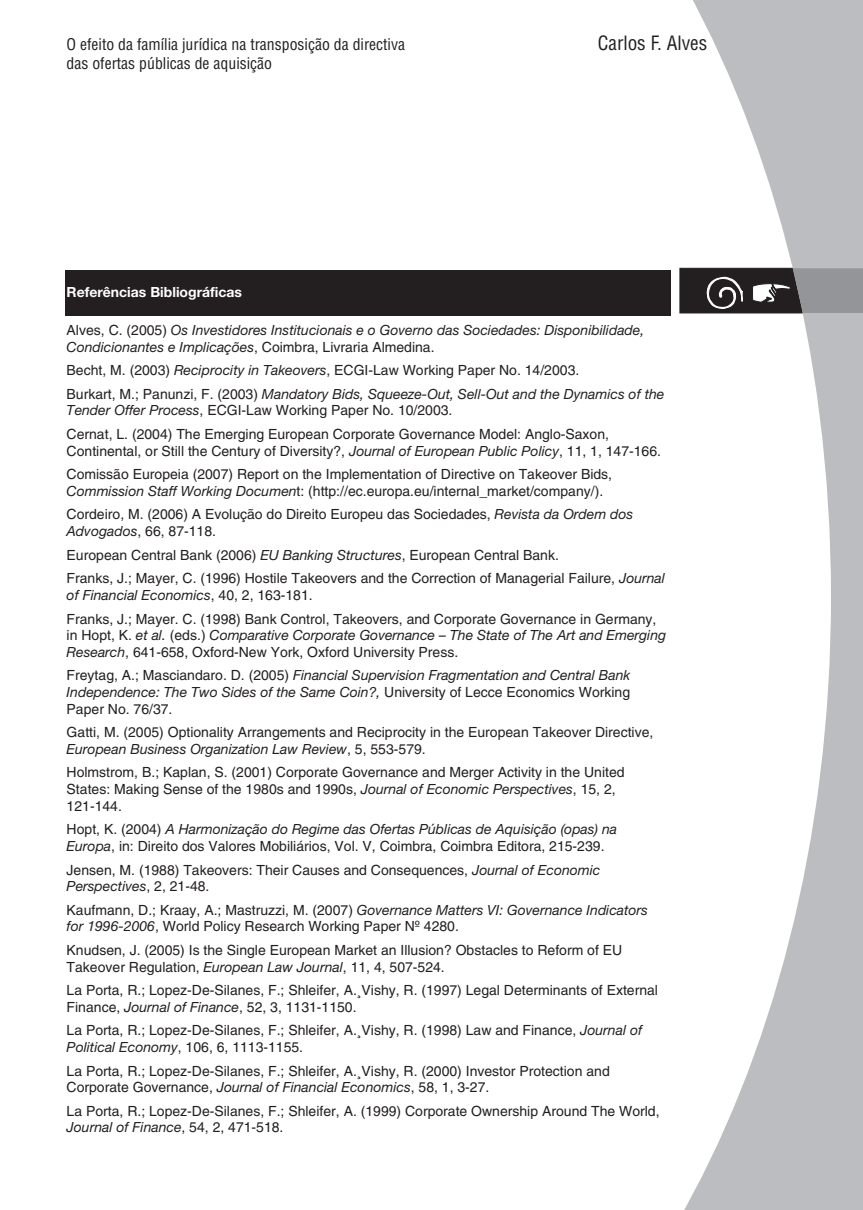
<style>
.page{position:relative;width:863px;height:1210px;background:#fff}
.page>*{position:absolute;margin:0;border:0;box-sizing:border-box;transform-origin:0 0}
.t1{font:condensed 19.25px "Helvetica";color:#231f20}
.t2{font:condensed 15.75px/18.9px "Helvetica";color:#231f20}
.t3{font:14px/23.6px "Helvetica";color:#231f20}
.t4{font:italic 14px/16.6px "Helvetica Neue";color:#231f20}
.t5{font:700 14px "Helvetica Neue";color:#fff}
.s1{font-family:"Helvetica";font-style:normal}
.s2{font-family:"Helvetica Neue";font-style:italic}
</style>
<div class="page">
<svg style="left:679px;top:0;width:184px;height:1209px"></svg>
<svg style="left:679px;top:268px;width:184px;height:45px;background:#5c5b5c"></svg>
<div style="left:65px;top:271px;width:605px;height:45px;background:#231f20"></div>
<p class="t2" style="left:67px;top:36px;width:340px">O efeito da família jurídica na transposição da directiva das ofertas públicas de aquisição</p>
<h1 class="t1" style="left:598px;top:35px;width:111px">Carlos F. Alves</h1>
<p class="t5" style="left:67px;top:287px;width:177px">Referências Bibliográficas</p>
<p class="t4" style="left:67px;top:323px;width:579px"><span class="s1">Alves, C. (2005)</span> Os Investidores Institucionais e o Governo das Sociedades: Disponibilidade,<br>Condicionantes e Implicações<span class="s1">, Coimbra, Livraria Almedina.</span></p>
<p class="t3" style="left:67px;top:360px;width:514px">Becht, M. (2003) <span class="s2">Reciprocity in Takeovers</span>, ECGI-Law Working Paper No. 14/2003.</p>
<p class="t4" style="left:67px;top:387px;width:599px"><span class="s1">Burkart, M.; Panunzi, F. (2003)</span> Mandatory Bids, Squeeze-Out, Sell-Out and the Dynamics of the</p>
<p class="t3" style="left:67px;top:400px;width:544px"><span class="s2">Tender Offer Process</span>, ECGI-Law Working Paper No. 10/2003.<br>Cernat, L. (2004) The Emerging European Corporate Governance Model: Anglo-Saxon,</p>
<p class="t3" style="left:67px;top:440px;width:596px">Continental, or Still the Century of Diversity?, <span class="s2">Journal of European Public Policy</span>, 11, 1, 147-166.<br>Comissão Europeia (2007) Report on the Implementation of Directive on Takeover Bids,</p>
<p class="t3" style="left:67px;top:480px;width:568px"><span class="s2">Commission Staff Working Documen</span>t: (http://ec.europa.eu/internal_market/company/).<br>Cordeiro, M. (2006) A Evolução do Direito Europeu das Sociedades, <span class="s2">Revista da Ordem dos</span></p>
<p class="t3" style="left:67px;top:520px;width:600px"><span class="s2">Advogados</span>, 66, 87-118.<br>European Central Bank (2006) <span class="s2">EU Banking Structures</span>, European Central Bank.<br>Franks, J.; Mayer, C. (1996) Hostile Takeovers and the Correction of Managerial Failure, <span class="s2">Journal</span></p>
<p class="t4" style="left:67px;top:588px;width:248px">of Financial Economics<span class="s1">, 40, 2, 163-181.</span></p>
<p class="t3" style="left:67px;top:608px;width:591px">Franks, J.; Mayer. C. (1998) Bank Control, Takeovers, and Corporate Governance in Germany,</p>
<p class="t4" style="left:67px;top:628px;width:601px"><span class="s1">in Hopt, K.</span> et al. <span class="s1">(eds.)</span> Comparative Corporate Governance – The State of The Art and Emerging</p>
<p class="t3" style="left:67px;top:641px;width:393px"><span class="s2">Research</span>, 641-658, Oxford-New York, Oxford University Press.</p>
<p class="t4" style="left:67px;top:668px;width:565px"><span class="s1">Freytag, A.; Masciandaro. D. (2005)</span> Financial Supervision Fragmentation and Central Bank<br>Independence: The Two Sides of the Same Coin?, <span class="s1">University of Lecce Economics Working</span></p>
<p class="t3" style="left:67px;top:698px;width:588px">Paper No. 76/37.<br>Gatti, M. (2005) Optionality Arrangements and Reciprocity in the European Takeover Directive,</p>
<p class="t4" style="left:67px;top:741px;width:361px">European Business Organization Law Review<span class="s1">, 5, 553-579.</span></p>
<p class="t3" style="left:67px;top:765px;width:559px;line-height:16.6px">Holmstrom, B.; Kaplan, S. (2001) Corporate Governance and Merger Activity in the United<br>States: Making Sense of the 1980s and 1990s, <span class="s2">Journal of Economic Perspectives</span>, 15, 2,<br>121-144.</p>
<p class="t4" style="left:67px;top:822px;width:552px"><span class="s1">Hopt, K. (2004)</span> A Harmonização do Regime das Ofertas Públicas de Aquisição (opas) na</p>
<p class="t3" style="left:67px;top:835px;width:539px"><span class="s2">Europa</span>, in: Direito dos Valores Mobiliários, Vol. V, Coimbra, Coimbra Editora, 215-239.<br>Jensen, M. (1988) Takeovers: Their Causes and Consequences, <span class="s2">Journal of Economic</span></p>
<p class="t4" style="left:67px;top:875px;width:583px;line-height:23.6px">Perspectives<span class="s1">, 2, 21-48.<br>Kaufmann, D.; Kraay, A.; Mastruzzi, M. (2007)</span> Governance Matters VI: Governance Indicators</p>
<p class="t3" style="left:67px;top:915px;width:557px"><span class="s2">for 1996-2006</span>, World Policy Research Working Paper Nº 4280.<br>Knudsen, J. (2005) Is the Single European Market an Illusion? Obstacles to Reform of EU</p>
<p class="t3" style="left:67px;top:956px;width:593px">Takeover Regulation, <span class="s2">European Law Journal</span>, 11, 4, 507-524.<br>La Porta, R.; Lopez-De-Silanes, F.; Shleifer, A.¸Vishy, R. (1997) Legal Determinants of External</p>
<p class="t3" style="left:67px;top:996px;width:577px">Finance, <span class="s2">Journal of Finance</span>, 52, 3, 1131-1150.<br>La Porta, R.; Lopez-De-Silanes, F.; Shleifer, A.¸Vishy, R. (1998) Law and Finance, <span class="s2">Journal of</span></p>
<p class="t3" style="left:67px;top:1036px;width:544px"><span class="s2">Political Economy</span>, 106, 6, 1113-1155.<br>La Porta, R.; Lopez-De-Silanes, F.; Shleifer, A.¸Vishy, R. (2000) Investor Protection and</p>
<p class="t3" style="left:67px;top:1076px;width:594px">Corporate Governance, <span class="s2">Journal of Financial Economics</span>, 58, 1, 3-27.<br>La Porta, R.; Lopez-De-Silanes, F.; Shleifer, A. (1999) Corporate Ownership Around The World,</p>
<p class="t4" style="left:67px;top:1120px;width:218px">Journal of Finance<span class="s1">, 54, 2, 471-518.</span></p>
</div>
